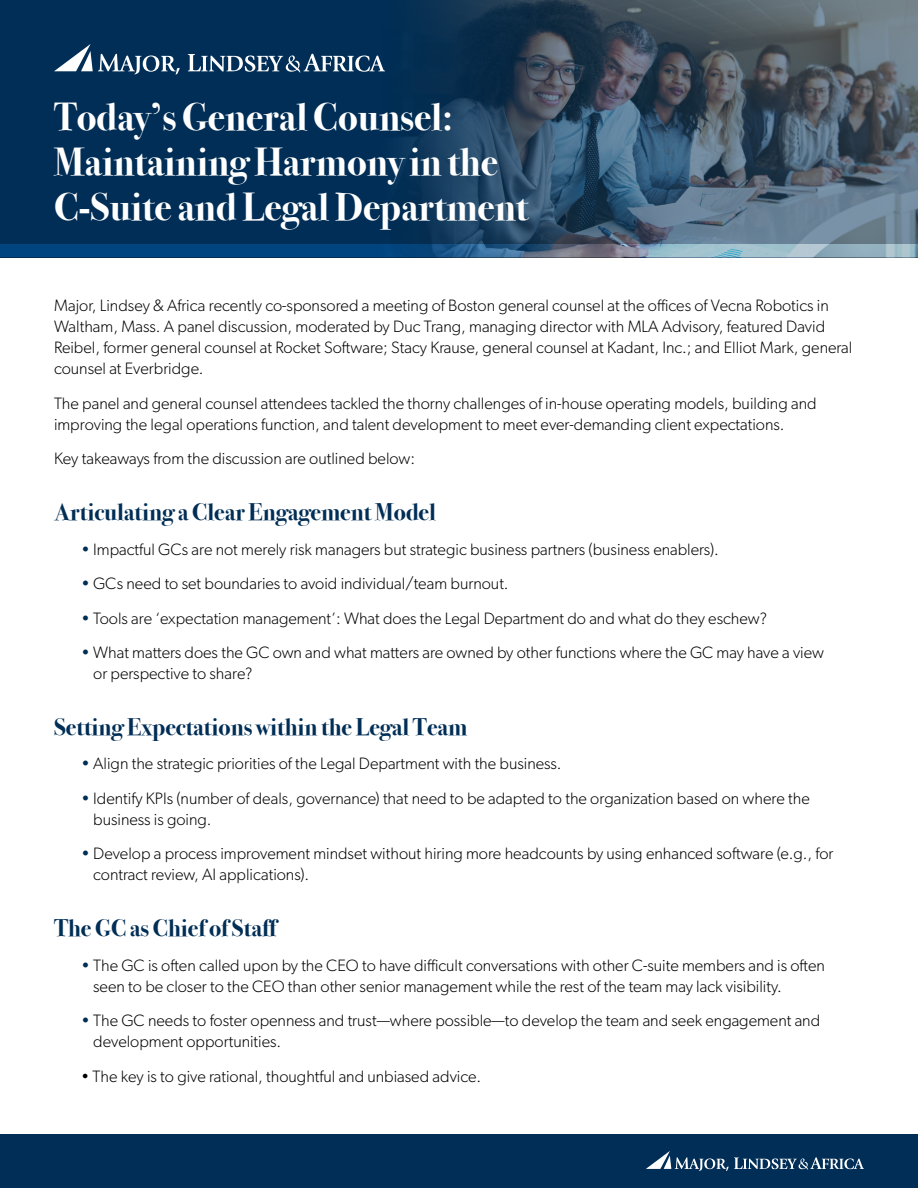
<style>
.page{position:relative;width:918px;height:1188px;background:#fff}
.page>*{position:absolute;margin:0;border:0;box-sizing:border-box;transform-origin:0 0}
.t1{font:700 39px/45px "Bodoni Svty Two ITCTT";color:#fff}
.t2{font:700 24px "Bodoni Svty Two ITCTT";color:#002e56}
.t3{font:300 16.5px/21px "Gibson";color:#000}
.s1{font-weight:400;color:#002e56}
</style>
<div class="page">
<div style="left:0;top:1134px;width:918px;height:54px;background:#002e56"></div>
<svg style="left:646px;top:1151px;width:218px;height:20px"></svg>
<div style="left:0;top:0;width:918px;height:257px;background:#002e56"></div>
<img style="left:402px;top:0;width:516px;height:244px">
<svg style="left:188px;top:54px;width:197px;height:19px"></svg>
<svg style="left:54px;top:44px;width:126px;height:31px"></svg>
<svg style="left:0;top:244px;width:918px;height:13px;background:#407097"></svg>
<h1 class="t1" style="left:54px;top:91px;width:476px">Today’s General Counsel:<br>Maintaining Harmony in the<br>C-Suite and Legal Department</h1>
<p class="t3" style="left:54px;top:295px;width:800px">Major, Lindsey &amp; Africa recently co-sponsored a meeting of Boston general counsel at the offices of Vecna Robotics in Waltham, Mass. A panel discussion, moderated by Duc Trang, managing director with MLA Advisory, featured David Reibel, former general counsel at Rocket Software; Stacy Krause, general counsel at Kadant, Inc.; and Elliot Mark, general counsel at Everbridge.</p>
<p class="t3" style="left:54px;top:392px;width:764px">The panel and general counsel attendees tackled the thorny challenges of in-house operating models, building and improving the legal operations function, and talent development to meet ever-demanding client expectations.</p>
<p class="t3" style="left:54px;top:448px;width:363px">Key takeaways from the discussion are outlined below:</p>
<h2 class="t2" style="left:54px;top:492px;width:383px">Articulating a Clear Engagement Model</h2>
<p class="t3" style="left:81px;top:538px;width:639px"><span class="s1">•</span> Impactful GCs are not merely risk managers but strategic business partners (business enablers).</p>
<p class="t3" style="left:81px;top:573px;width:429px"><span class="s1">•</span> GCs need to set boundaries to avoid individual/team burnout.</p>
<p class="t3" style="left:81px;top:607px;width:688px"><span class="s1">•</span> Tools are ‘expectation management’: What does the Legal Department do and what do they eschew?</p>
<p class="t3" style="left:93px;top:642px;width:732px;text-indent:-12px"><span class="s1">•</span> What matters does the GC own and what matters are owned by other functions where the GC may have a view or perspective to share?</p>
<h2 class="t2" style="left:54px;top:707px;width:415px">Setting Expectations within the Legal Team</h2>
<p class="t3" style="left:81px;top:753px;width:482px"><span class="s1">•</span> Align the strategic priorities of the Legal Department with the business.</p>
<p class="t3" style="left:93px;top:788px;width:718px;text-indent:-12px"><span class="s1">•</span> Identify KPIs (number of deals, governance) that need to be adapted to the organization based on where the business is going.</p>
<p class="t3" style="left:93px;top:843px;width:742px;text-indent:-12px"><span class="s1">•</span> Develop a process improvement mindset without hiring more headcounts by using enhanced software (e.g., for contract review, AI applications).</p>
<h2 class="t2" style="left:54px;top:908px;width:224px">The GC as Chief of Staff</h2>
<p class="t3" style="left:93px;top:954px;width:733px;text-indent:-12px"><span class="s1">•</span> The GC is often called upon by the CEO to have difficult conversations with other C-suite members and is often seen to be closer to the CEO than other senior management while the rest of the team may lack visibility.</p>
<p class="t3" style="left:93px;top:1010px;width:729px;text-indent:-12px"><span class="s1">•</span> The GC needs to foster openness and trust—where possible—to develop the team and seek engagement and development opportunities.</p>
<p class="t3" style="left:81px;top:1065px;width:402px">• The key is to give rational, thoughtful and unbiased advice.</p>
</div>
